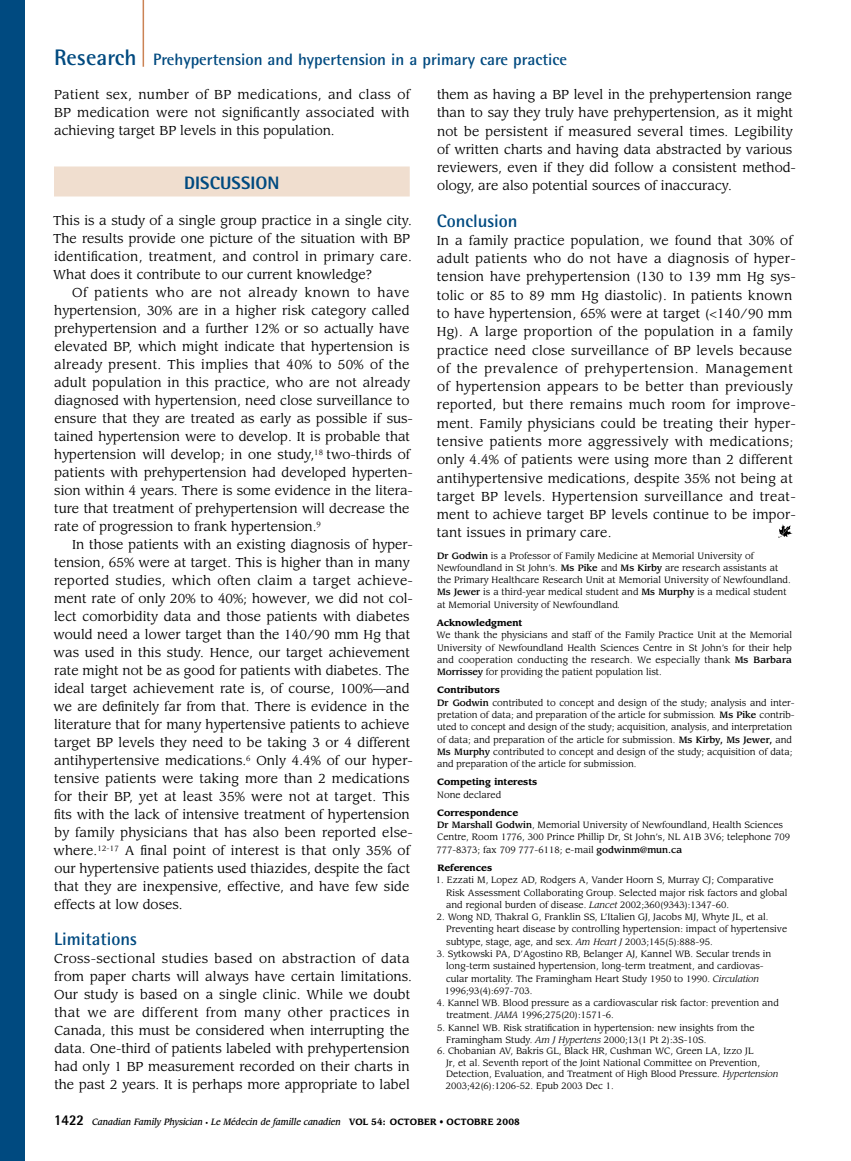
<style>
.page{position:relative;width:851px;height:1161px;background:#fff}
.page>*{position:absolute;margin:0;border:0;box-sizing:border-box;transform-origin:0 0}
.t1{font:700 18px "Rotis Semi Sans Std";color:#004a80}
.t2{font:800 18px "Rotis Semi Sans Std";color:#004a80}
.t3{font:700 16.5px "Rotis Semi Sans Std";color:#004a80}
.t4{font:12.75px/18px "Leawood Std";letter-spacing:.005em;color:#000}
.t5{font:9px/12.3px "Leawood Std";color:#000}
.t6{font:italic 500 9px "Leawood Std";color:#000;scale:.9 1}
.t7{font:700 9px "Leawood Std";color:#000}
.s1{font-size:22.5px}
.s2{font-weight:500}
.s3{font-style:italic}
.s4{font-weight:700}
.s5{font-family:"Rotis Semi Sans Std";font-weight:800;font-style:normal;font-size:15px}
.s6{font-style:normal;font-size:6px}
.s7{font-weight:700;font-style:normal}
</style>
<div class="page">
<div style="left:0;top:0;width:24px;height:1161px;background:#004a80"></div>
<hr style="left:142px;top:0;width:2px;height:67px;background:#cb8354">
<div style="left:54px;top:166px;width:356px;height:30px;background:#f0decf"></div>
<svg style="left:778px;top:524px;width:14px;height:14px"></svg>
<p class="t3" style="left:54px;top:49px;width:514px"><span class="s1">Research</span> Prehypertension and hypertension in a primary care practice</p>
<p class="t4" style="left:54px;top:86px;width:357px;text-align:justify">Patient sex, number of BP medications, and class of BP medication were not significantly associated with achieving target BP levels in this population.</p>
<h1 class="t2" style="left:184px;top:171px;width:22px">DISCUSSION</h1>
<p class="t4" style="left:53px;top:212px;width:360px">This is a study of a single group practice in a single city.<br>The results provide one picture of the situation with BP identification, treatment, and control in primary care.<br>What does it contribute to our current knowledge?</p>
<p class="t4" style="left:54px;top:284px;width:360px;text-indent:18px">Of patients who are not already known to have hypertension, 30% are in a higher risk category called prehypertension and a further 12% or so actually have elevated BP, which might indicate that hypertension is already present. This implies that 40% to 50% of the adult population in this practice, who are not already diagnosed with hypertension, need close surveillance to ensure that they are treated as early as possible if sus&shy;tained hypertension were to develop. It is probable that hypertension will develop; in one study,<sup>18</sup> two-thirds of patients with prehypertension had developed hyperten&shy;sion within 4 years. There is some evidence in the litera&shy;ture that treatment of prehypertension will decrease the rate of progression to frank hypertension.<sup>9</sup></p>
<p class="t4" style="left:54px;top:536px;width:361px;text-indent:18px">In those patients with an existing diagnosis of hyper&shy;tension, 65% were at target. This is higher than in many reported studies, which often claim a target achieve&shy;ment rate of only 20% to 40%; however, we did not col&shy;lect comorbidity data and those patients with diabetes would need a lower target than the 140/90 mm Hg that was used in this study. Hence, our target achievement rate might not be as good for patients with diabetes. The ideal target achievement rate is, of course, 100%—and we are definitely far from that. There is evidence in the literature that for many hypertensive patients to achieve target BP levels they need to be taking 3 or 4 different antihypertensive medications.<sup>6</sup> Only 4.4% of our hyper&shy;tensive patients were taking more than 2 medications for their BP, yet at least 35% were not at target. This fits with the lack of intensive treatment of hypertension by family physicians that has also been reported else&shy;where.<sup>12-17</sup> A final point of interest is that only 35% of our hypertensive patients used thiazides, despite the fact that they are inexpensive, effective, and have few side effects at low doses.</p>
<h1 class="t1" style="left:54px;top:928px;width:85px">Limitations</h1>
<p class="t4" style="left:54px;top:950px;width:359px">Cross-sectional studies based on abstraction of data from paper charts will always have certain limitations.<br>Our study is based on a single clinic. While we doubt that we are different from many other practices in Canada, this must be considered when interrupting the data. One-third of patients labeled with prehypertension had only 1 BP measurement recorded on their charts in the past 2 years. It is perhaps more appropriate to label</p>
<p class="t4" style="left:437px;top:86px;width:360px">them as having a BP level in the prehypertension range than to say they truly have prehypertension, as it might not be persistent if measured several times. Legibility of written charts and having data abstracted by various reviewers, even if they did follow a consistent method&shy;ology, are also potential sources of inaccuracy.</p>
<h1 class="t1" style="left:437px;top:210px;width:82px">Conclusion</h1>
<p class="t4" style="left:437px;top:232px;width:360px">In a family practice population, we found that 30% of adult patients who do not have a diagnosis of hyper&shy;tension have prehypertension (130 to 139 mm Hg sys&shy;tolic or 85 to 89 mm Hg diastolic). In patients known to have hypertension, 65% were at target (&lt;140/90 mm Hg). A large proportion of the population in a family practice need close surveillance of BP levels because of the prevalence of prehypertension. Management of hypertension appears to be better than previously reported, but there remains much room for improve&shy;ment. Family physicians could be treating their hyper&shy;tensive patients more aggressively with medications; only 4.4% of patients were using more than 2 different antihypertensive medications, despite 35% not being at target BP levels. Hypertension surveillance and treat&shy;ment to achieve target BP levels continue to be impor&shy;tant issues in primary care.</p>
<p class="t5" style="left:437px;top:549px;width:355px"><span class="s2">Dr Godwin</span> is a Professor of Family Medicine at Memorial University of Newfoundland in St John’s. <span class="s2">Ms Pike</span> and <span class="s2">Ms Kirby</span> are research assistants at the Primary Healthcare Research Unit at Memorial University of Newfoundland.<br><span class="s2">Ms Jewer</span> is a third-year medical student and <span class="s2">Ms Murphy</span> is a medical student at Memorial University of Newfoundland<span class="s3">.</span></p>
<p class="t7" style="left:436px;top:617px;width:87px">Acknowledgment</p>
<p class="t5" style="left:436px;top:629px;width:357px;text-align:justify">We thank the physicians and staff of the Family Practice Unit at the Memorial University of Newfoundland Health Sciences Centre in St John’s for their help and cooperation conducting the research. We especially thank <span class="s2">Ms Barbara Morrissey</span> for providing the patient population list.</p>
<p class="t5" style="left:437px;top:684px;width:359px"><span class="s4">Contributors<br></span><span class="s2">Dr Godwin</span> contributed to concept and design of the study; analysis and inter&shy;pretation of data; and preparation of the article for submission<span class="s3">.</span> <span class="s2">Ms Pike</span> contrib&shy;uted to concept and design of the study; acquisition, analysis, and interpretation of data; and preparation of the article for submission. <span class="s2">Ms Kirby, Ms Jewer,</span> and <span class="s2">Ms Murphy</span> contributed to concept and design of the study; acquisition of data; and preparation of the article for submission.</p>
<p class="t7" style="left:437px;top:777px;width:102px">Competing interests</p>
<p class="t5" style="left:437px;top:788px;width:65px">None declared</p>
<p class="t5" style="left:436px;top:807px;width:355px"><span class="s4">Correspondence<br></span><span class="s2">Dr Marshall Godwin</span>, Memorial University of Newfoundland, Health Sciences Centre, Room 1776, 300 Prince Phillip Dr, St John’s, NL A1B 3V6; telephone 709<br>777-8373; fax 709 777-6118; e-mail <span class="s2">godwinm@mun.ca</span></p>
<p class="t7" style="left:437px;top:862px;width:56px">References</p>
<p class="t5" style="left:446px;top:874px;width:343px;text-indent:-10px">1. Ezzati M, Lopez AD, Rodgers A, Vander Hoorn S, Murray CJ; Comparative<br>Risk Assessment Collaborating Group. Selected major risk factors and global and regional burden of disease. <span class="s3">Lancet</span> 2002;360(9343):1347-60.</p>
<p class="t5" style="left:446px;top:911px;width:342px;text-indent:-9px">2. Wong ND, Thakral G, Franklin SS, L’Italien GJ, Jacobs MJ, Whyte JL, et al.<br>Preventing heart disease by controlling hypertension: impact of hypertensive subtype, stage, age, and sex. <span class="s3">Am Heart J</span> 2003;145(5):888-95.</p>
<p class="t5" style="left:445px;top:948px;width:328px;text-indent:-8px">3. Sytkowski PA, D’Agostino RB, Belanger AJ, Kannel WB. Secular trends in long-term sustained hypertension, long-term treatment, and cardiovas&shy;cular mortality. The Framingham Heart Study 1950 to 1990. <span class="s3">Circulation </span>1996;93(4):697-703.</p>
<p class="t5" style="left:446px;top:997px;width:334px;text-indent:-10px">4. Kannel WB. Blood pressure as a cardiovascular risk factor: prevention and treatment. <span class="s3">JAMA</span> 1996;275(20):1571-6.</p>
<p class="t5" style="left:446px;top:1021px;width:310px;text-indent:-9px">5. Kannel WB. Risk stratification in hypertension: new insights from the<br>Framingham Study. <span class="s3">Am J Hypertens</span> 2000;13(1 Pt 2):3S-10S.</p>
<p class="t5" style="left:446px;top:1046px;width:334px;line-height:11.6px;text-indent:-9px">6. Chobanian AV, Bakris GL, Black HR, Cushman WC, Green LA, Izzo JL<br>Jr, et al. Seventh report of the Joint National Committee on Prevention, Detection, Evaluation, and Treatment of High Blood Pressure. <span class="s3">Hypertension </span>2003;42(6):1206-52. Epub 2003 Dec 1.</p>
<p class="t6" style="left:54px;top:1116px;width:519px"><span class="s5">1422</span> Canadian Family Physician <span class="s6">•</span> Le Médecin de famille canadien <span class="s7">Vol 54: october • octobre 2008</span></p>
</div>
